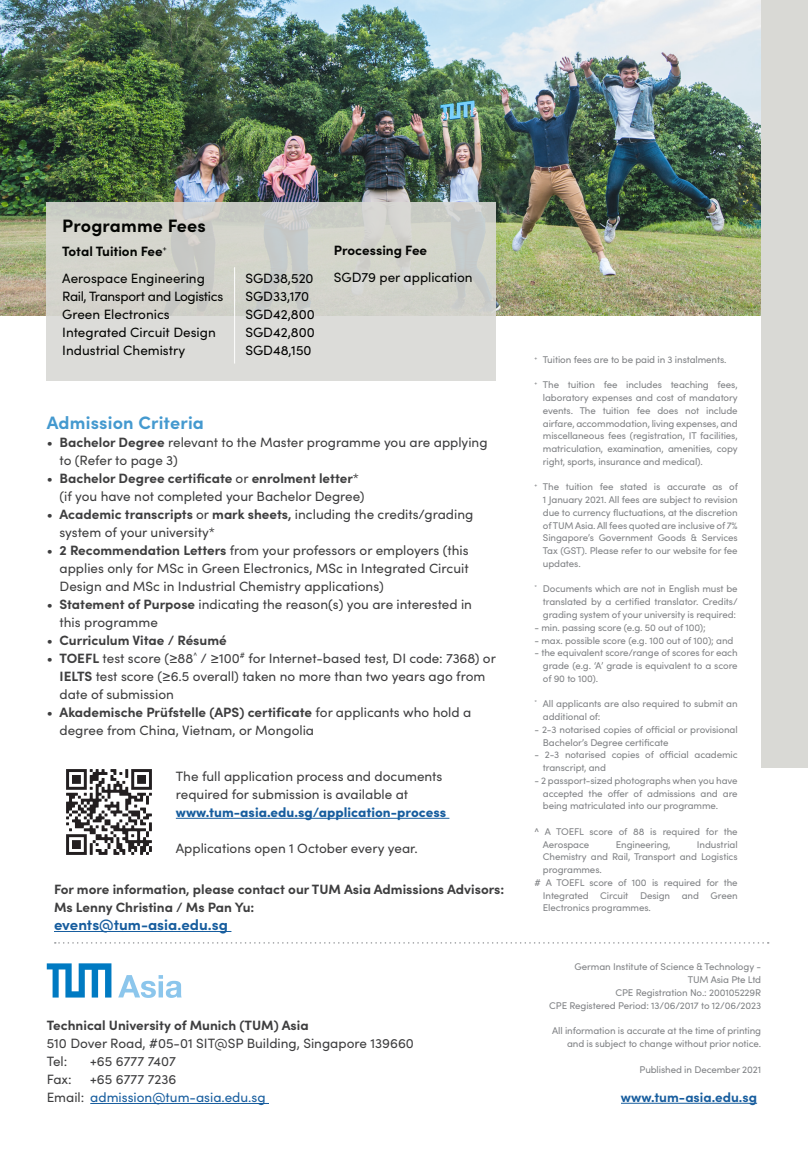
<style>
.page{position:relative;width:808px;height:1149px;background:#fff}
.page>*{position:absolute;margin:0;border:0;box-sizing:border-box;transform-origin:0 0}
.t1{font:700 18px "Sofia Pro";letter-spacing:.01em;color:#4499cf}
.t2{font:700 18px "Sofia Pro";letter-spacing:.01em;color:#040503}
.t3{font:700 15px "Sofia Pro";color:#175d9e}
.t4{font:13.5px/18px "Sofia Pro";color:#3e3e3f}
.t5{font:700 13.5px "Sofia Pro";color:#3e3e3f}
.t6{font:13.5px "Sofia Pro";color:#040503}
.t7{font:13.5px "Sofia Pro";color:#000}
.t8{font:900 13.5px "Sofia Pro";color:#175d9e}
.t9{font:13.5px "Sofia Pro";color:#175d9e}
.t10{font:700 13.5px "Sofia Pro";color:#040503}
.t11{font:13.5px "Sofia Pro";letter-spacing:-.025em;color:#040503}
.t12{font:700 13.5px "Sofia Pro";color:#175d9e}
.t13{font:9.75px/12.8px "Sofia Pro";letter-spacing:-.01em;color:#808285;text-align:justify}
.s1{font-weight:700}
.s2{font-weight:400}
.s3{color:#3e3e3f}
</style>
<div class="page">
<img style="left:0;top:0;width:761px;height:315px">
<svg style="left:47px;top:201px;width:449px;height:179px;background:#d3d4ce"></svg>
<hr style="left:90px;top:1102px;width:179px;height:1px;background:#175d9e">
<svg style="left:118px;top:975px;width:64px;height:22px"></svg>
<svg style="left:47px;top:963px;width:64px;height:34px"></svg>
<hr style="left:176px;top:817px;width:273px;height:1px;background:#175d9e">
<img style="left:66px;top:769px;width:86px;height:86px">
<div style="left:761px;top:0;width:47px;height:767px;background:#d9d9d5"></div>
<hr style="left:621px;top:1102px;width:136px;height:1px;background:#175d9e">
<svg style="left:55px;top:942px;width:714px;height:1px"></svg>
<hr style="left:234px;top:267px;width:1px;height:96px;background:#fff">
<hr style="left:54px;top:930px;width:177px;height:1px;background:#175d9e">
<p class="t2" style="left:62px;top:211px;width:145px">Programme Fees</p>
<p class="t10" style="left:62px;top:240px;width:106px">Total Tuition Fee<sup>+</sup></p>
<p class="t6" style="left:62px;top:268px;width:144px">Aerospace Engineering</p>
<p class="t11" style="left:62px;top:286px;width:162px">Rail, Transport and Logistics</p>
<p class="t6" style="left:62px;top:304px;width:109px">Green Electronics</p>
<p class="t6" style="left:62px;top:322px;width:155px">Integrated Circuit Design</p>
<p class="t6" style="left:62px;top:340px;width:124px">Industrial Chemistry</p>
<p class="t10" style="left:334px;top:240px;width:95px">Processing Fee</p>
<p class="t7" style="left:245px;top:268px;width:70px">SGD38,520</p>
<p class="t6" style="left:334px;top:268px;width:140px">SGD79 per application</p>
<p class="t7" style="left:245px;top:286px;width:65px">SGD33,170</p>
<p class="t7" style="left:245px;top:304px;width:71px">SGD42,800</p>
<p class="t7" style="left:245px;top:322px;width:71px">SGD42,800</p>
<p class="t7" style="left:245px;top:340px;width:68px">SGD48,150</p>
<p class="t1" style="left:47px;top:408px;width:159px">Admission Criteria</p>
<p class="t4" style="left:60px;top:432px;width:430px;text-indent:-13px">• <span class="s1">Bachelor Degree</span> relevant to the Master programme you are applying to (Refer to page 3)</p>
<p class="t5" style="left:47px;top:467px;width:314px"><span class="s2">•</span> Bachelor Degree certificate <span class="s2">or</span> enrolment letter<span class="s2">*</span></p>
<p class="t4" style="left:60px;top:486px;width:307px">(if you have not completed your Bachelor Degree)</p>
<p class="t4" style="left:60px;top:504px;width:415px;text-indent:-13px">• <span class="s1">Academic transcripts</span> or <span class="s1">mark sheets,</span> including the credits/grading system of your university*</p>
<p class="t4" style="left:60px;top:540px;width:411px;text-align:justify;text-indent:-13px">• <span class="s1">2 Recommendation Letters</span> from your professors or employers (this applies only for MSc in Green Electronics, MSc in Integrated Circuit Design and MSc in Industrial Chemistry applications)</p>
<p class="t4" style="left:60px;top:594px;width:414px;text-indent:-13px">• <span class="s1">Statement of Purpose</span> indicating the reason(s) you are interested in this programme</p>
<p class="t5" style="left:47px;top:629px;width:182px"><span class="s2">•</span> Curriculum Vitae / Résumé</p>
<p class="t4" style="left:60px;top:648px;width:438px;text-indent:-13px">• <span class="s1">TOEFL</span> test score (≥88<sup>^</sup> / ≥100<sup>#</sup> for Internet-based test, DI code: 7368) or<br><span class="s1">IELTS</span> test score (≥6.5 overall) taken no more than two years ago from date of submission</p>
<p class="t4" style="left:60px;top:702px;width:413px;text-indent:-13px">• <span class="s1">Akademische Prüfstelle (APS) certificate</span> for applicants who hold a degree from China, Vietnam, or Mongolia</p>
<p class="t4" style="left:176px;top:766px;width:268px">The full application process and documents required for submission is available at</p>
<p class="t8" style="left:176px;top:801px;width:272px">www.tum-asia.edu.sg/application-process</p>
<p class="t4" style="left:176px;top:838px;width:243px">Applications open 1 October every year.</p>
<p class="t5" style="left:54px;top:878px;width:452px">For more information, please contact our TUM Asia Admissions Advisors:</p>
<p class="t5" style="left:54px;top:896px;width:202px">Ms Lenny Christina / Ms Pan Yu:</p>
<p class="t3" style="left:54px;top:912px;width:175px">events@tum-asia.edu.sg</p>
<p class="t4" style="left:47px;top:1015px;width:369px"><span class="s1">Technical University of Munich (TUM) Asia<br></span>510 Dover Road, #05-01 SIT@SP Building, Singapore 139660<br>Tel:</p>
<p class="t4" style="left:90px;top:1051px;width:87px">+65 6777 7407</p>
<p class="t4" style="left:47px;top:1069px;width:27px">Fax:</p>
<p class="t4" style="left:90px;top:1069px;width:88px">+65 6777 7236</p>
<p class="t9" style="left:47px;top:1087px;width:220px"><span class="s3">Email:</span> admission@tum-asia.edu.sg</p>
<p class="t13" style="left:534px;top:352px;width:194px"><sup>+</sup> Tuition fees are to be paid in 3 instalments.</p>
<p class="t13" style="left:543px;top:378px;width:196px;text-indent:-9px"><sup>+</sup> The tuition fee includes teaching fees, laboratory expenses and cost of mandatory events. The tuition fee does not include airfare, accommodation, living expenses, and miscellaneous fees (registration, IT facilities, matriculation, examination, amenities, copy right, sports, insurance and medical).</p>
<p class="t13" style="left:543px;top:480px;width:196px;text-indent:-9px"><sup>+</sup> The tuition fee stated is accurate as of 1 January 2021. All fees are subject to revision due to currency fluctuations, at the discretion of TUM Asia. All fees quoted are inclusive of 7% Singapore’s Government Goods &amp; Services Tax (GST). Please refer to our website for fee updates.</p>
<p class="t13" style="left:543px;top:582px;width:196px;text-indent:-9px"><sup>*</sup> Documents which are not in English must be translated by a certified translator. Credits/ grading system of your university is required:</p>
<p class="t13" style="left:534px;top:620px;width:173px">- min. passing score (e.g. 50 out of 100);</p>
<p class="t13" style="left:534px;top:633px;width:200px">- max. possible score (e.g. 100 out of 100); and</p>
<p class="t13" style="left:543px;top:645px;width:196px;text-indent:-9px">- the equivalent score/range of scores for each grade (e.g. ‘A’ grade is equivalent to a score of 90 to 100).</p>
<p class="t13" style="left:543px;top:696px;width:196px;text-indent:-9px"><sup>*</sup> All applicants are also required to submit an additional of:</p>
<p class="t13" style="left:543px;top:722px;width:196px;text-indent:-9px">- 2-3 notarised copies of official or provisional<br>Bachelor’s Degree certificate</p>
<p class="t13" style="left:543px;top:747px;width:196px;text-indent:-9px">- 2-3 notarised copies of official academic transcript, and</p>
<p class="t13" style="left:543px;top:773px;width:196px;text-indent:-9px">- 2 passport-sized photographs when you have accepted the offer of admissions and are being matriculated into our programme.</p>
<p class="t13" style="left:543px;top:824px;width:196px;text-indent:-9px">^ A TOEFL score of 88 is required for the<br>Aerospace</p>
<p class="t13" style="left:543px;top:837px;width:196px;text-indent:154px">Industrial Chemistry and Rail, Transport and Logistics programmes.</p>
<p class="t13" style="left:543px;top:875px;width:196px;text-indent:-9px"># A TOEFL score of 100 is required for the Integrated Circuit Design and Green Electronics programmes.</p>
<p class="t13" style="left:616px;top:837px;width:56px">Engineering,</p>
<p class="t13" style="left:575px;top:959px;width:188px;text-align:right">German Institute of Science &amp; Technology -<br>TUM Asia Pte Ltd</p>
<p class="t13" style="left:549px;top:985px;width:214px;text-align:right">CPE Registration No.: 200105229R<br>CPE Registered Period: 13/06/2017 to 12/06/2023</p>
<p class="t13" style="left:552px;top:1023px;width:210px;text-align:right">All information is accurate at the time of printing and is subject to change without prior notice.</p>
<p class="t13" style="left:639px;top:1061px;width:123px">Published in December 2021</p>
<p class="t12" style="left:621px;top:1086px;width:138px">www.tum-asia.edu.sg</p>
</div>
